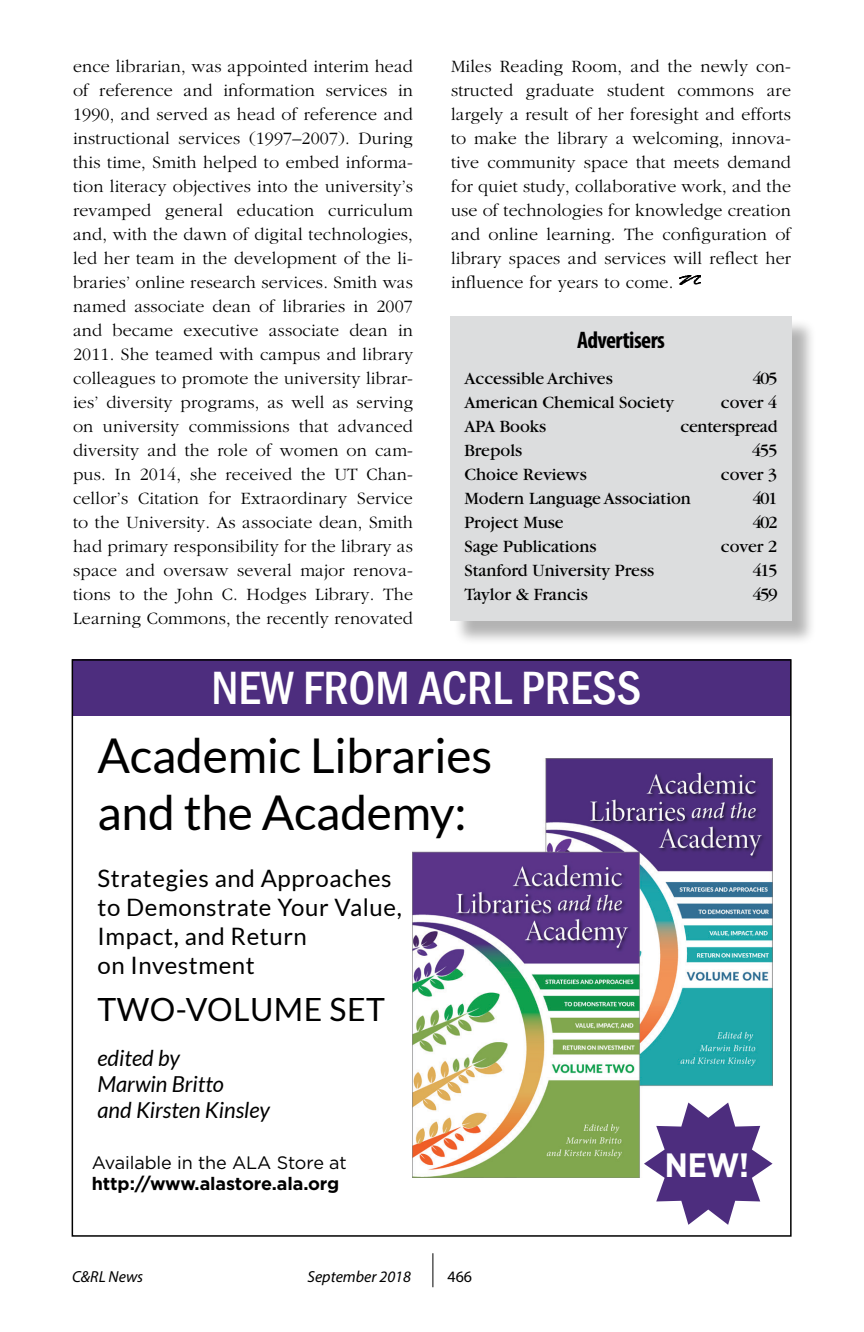
<style>
.page{position:relative;width:864px;height:1332px;background:#fff}
.page>*{position:absolute;margin:0;border:0;box-sizing:border-box;transform-origin:0 0}
.t1{font:48px/57px "Lato";letter-spacing:-.005em;color:#000}
.t2{font:500 condensed 48px "Franklin Gothic";color:#fff}
.t3{font:700 33.8px "Gotham Narrow";color:#fff}
.t4{font:32px "Lato";letter-spacing:.015em;color:#000}
.t5{font:24px/28.8px "Lato";letter-spacing:.025em;color:#000}
.sidebar_heading{font:700 condensed 24px "Myriad Pro";letter-spacing:-.025em;color:#000}
.t6{font:italic 22px/26.4px "Lato";color:#000}
.bodyfirst{font:300 18px/24px "Garamond";letter-spacing:.01em;color:#000;text-align:justify}
.sidebar_1st{font:18px "Garamond";color:#000}
.t7{font:700 18px/21.6px "Gotham";letter-spacing:-.005em;color:#000}
.t8{font:italic 16px "Myriad Pro";color:#000}
.t9{font:16px "Myriad Pro";color:#000}
.s1{font-weight:400}
</style>
<div class="page">
<hr style="left:432px;top:1253px;width:1px;height:34px;background:#000">
<div style="left:453px;top:319px;width:364px;height:327px;background:#000;opacity:.3"></div>
<div style="left:450px;top:316px;width:342px;height:304px;background:#dcddde"></div>
<img style="left:412px;top:759px;width:361px;height:419px">
<div style="left:72px;top:660px;width:719px;height:56px;background:#4d2d7e"></div>
<svg style="left:644px;top:1103px;width:129px;height:122px"></svg>
<img style="left:680px;top:275px;width:21px;height:10px">
<p class="bodyfirst" style="left:73px;top:55px;width:342px">ence librarian, was appointed interim head of reference and information services in 1990, and served as head of reference and instructional services (1997–2007). During this time, Smith helped to embed informa&shy;tion literacy objectives into the university’s revamped general education curriculum and, with the dawn of digital technologies, led her team in the development of the li&shy;braries’ online research services. Smith was named associate dean of libraries in 2007 and became executive associate dean in 2011. She teamed with campus and library colleagues to promote the university librar&shy;ies’ diversity programs, as well as serving on university commissions that advanced diversity and the role of women on cam&shy;pus. In 2014, she received the UT Chan&shy;cellor’s Citation for Extraordinary Service to the University. As associate dean, Smith had primary responsibility for the library as space and oversaw several major renova&shy;tions to the John C. Hodges Library. The Learning Commons, the recently renovated</p>
<p class="bodyfirst" style="left:451px;top:55px;width:342px">Miles Reading Room, and the newly con&shy;structed graduate student commons are largely a result of her foresight and efforts to make the library a welcoming, innova&shy;tive community space that meets demand for quiet study, collaborative work, and the use of technologies for knowledge creation and online learning. The configuration of library spaces and services will reflect her influence for years to come.</p>
<p class="sidebar_heading" style="left:577px;top:325px;width:89px">Advertisers</p>
<p class="sidebar_1st" style="left:464px;top:369px;width:150px">Accessible Archives</p>
<p class="sidebar_1st" style="left:752px;top:369px;width:27px">405</p>
<p class="sidebar_1st" style="left:464px;top:393px;width:211px">American Chemical Society</p>
<p class="sidebar_1st" style="left:721px;top:393px;width:58px">cover 4</p>
<p class="sidebar_1st" style="left:464px;top:417px;width:83px">APA Books</p>
<p class="sidebar_1st" style="left:680px;top:417px;width:99px">centerspread</p>
<p class="sidebar_1st" style="left:464px;top:441px;width:59px">Brepols</p>
<p class="sidebar_1st" style="left:752px;top:441px;width:27px">455</p>
<p class="sidebar_1st" style="left:464px;top:465px;width:124px">Choice Reviews</p>
<p class="sidebar_1st" style="left:721px;top:465px;width:58px">cover 3</p>
<p class="sidebar_1st" style="left:464px;top:489px;width:228px">Modern Language Association</p>
<p class="sidebar_1st" style="left:752px;top:489px;width:27px">401</p>
<p class="sidebar_1st" style="left:464px;top:513px;width:101px">Project Muse</p>
<p class="sidebar_1st" style="left:752px;top:513px;width:27px">402</p>
<p class="sidebar_1st" style="left:464px;top:537px;width:134px">Sage Publications</p>
<p class="sidebar_1st" style="left:721px;top:537px;width:58px">cover 2</p>
<p class="sidebar_1st" style="left:464px;top:561px;width:191px">Stanford University Press</p>
<p class="sidebar_1st" style="left:752px;top:561px;width:27px">415</p>
<p class="sidebar_1st" style="left:464px;top:585px;width:125px">Taylor &amp; Francis</p>
<p class="sidebar_1st" style="left:752px;top:585px;width:27px">459</p>
<p class="t2" style="left:211px;top:657px;width:431px">NEW FROM ACRL PRESS</p>
<p class="t1" style="left:98px;top:727px;width:396px">Academic Libraries and the Academy:</p>
<p class="t5" style="left:98px;top:864px;width:306px">Strategies and Approaches to Demonstrate Your Value,<br>Impact, and Return<br>on Investment</p>
<p class="t4" style="left:98px;top:992px;width:289px">TWO-VOLUME SET</p>
<p class="t6" style="left:98px;top:1045px;width:174px">edited by<br>Marwin Britto<br>and Kirsten Kinsley</p>
<p class="t7" style="left:92px;top:1151px;width:256px"><span class="s1">Available in the ALA Store at </span>http://www.alastore.ala.org</p>
<p class="t8" style="left:72px;top:1267px;width:73px">C&amp;RL News</p>
<p class="t8" style="left:307px;top:1267px;width:105px">September 2018</p>
<p class="t9" style="left:448px;top:1267px;width:26px">466</p>
<p class="t3" style="left:665px;top:1144px;width:86px">NEW!</p>
</div>
